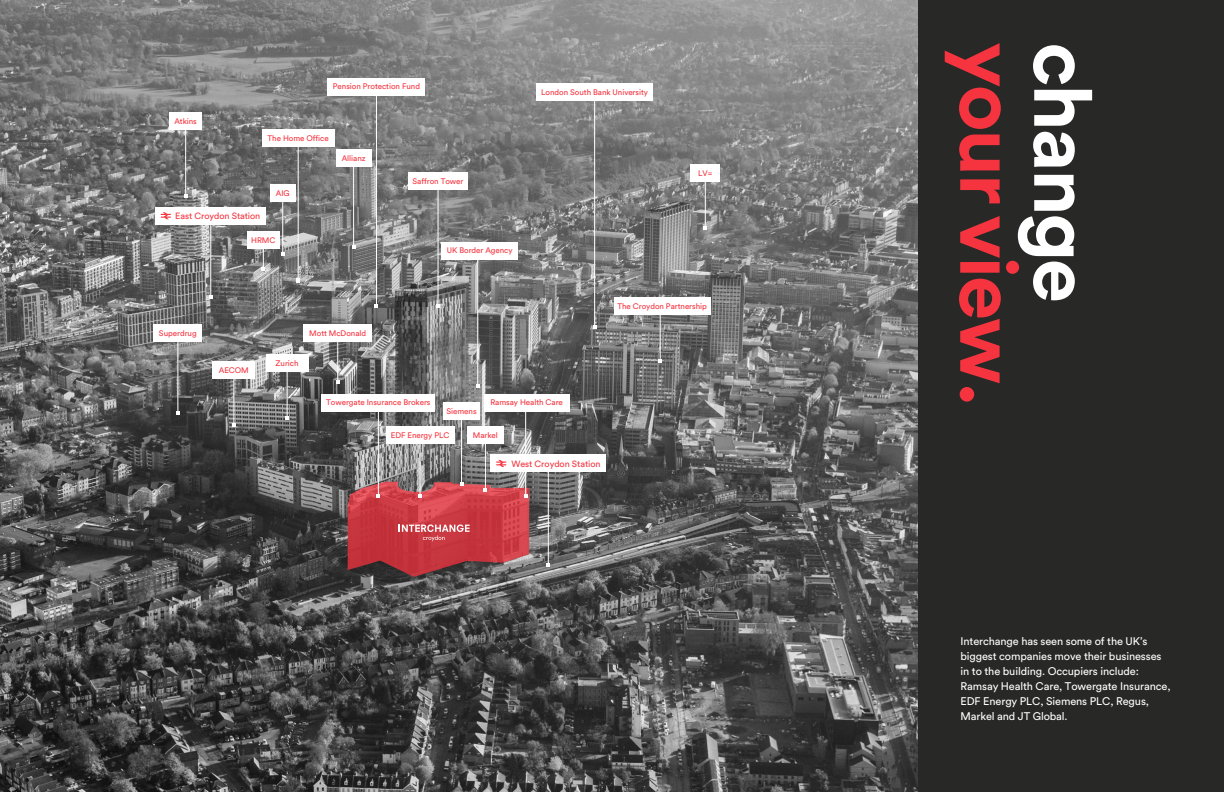
<style>
.page{position:relative;width:1224px;height:792px;background:#fff}
.page>*{position:absolute;margin:0;border:0;box-sizing:border-box;transform-origin:0 0}
.t1{font:700 80px "Circular Std";letter-spacing:-.03em;color:#f5343f}
.t2{font:700 80px "Circular Std";letter-spacing:-.03em;color:#fff}
.t3{font:11px/15px "Circular Std";letter-spacing:-.01em;color:#fff}
.t4{font:9px "Circular Std";letter-spacing:-.005em;color:#f5343f}
.t5{font:8px "Circular Std";letter-spacing:-.005em;color:#f5343f}
</style>
<div class="page">
<img style="left:0;top:0;width:918px;height:792px">
<hr style="left:548px;top:472px;width:1px;height:93px;background:#fff">
<svg style="left:546px;top:563px;width:4px;height:4px"></svg>
<div style="left:213px;top:361px;width:42px;height:17px;background:#fff"></div>
<div style="left:266px;top:354px;width:42px;height:17px;background:#fff"></div>
<hr style="left:233px;top:378px;width:1px;height:47px;background:#fff">
<svg style="left:232px;top:423px;width:4px;height:4px"></svg>
<hr style="left:287px;top:371px;width:1px;height:47px;background:#fff">
<svg style="left:285px;top:416px;width:4px;height:4px"></svg>
<div style="left:408px;top:173px;width:60px;height:17px;background:#fff"></div>
<hr style="left:438px;top:190px;width:1px;height:116px;background:#fff">
<svg style="left:436px;top:304px;width:4px;height:4px"></svg>
<div style="left:170px;top:112px;width:32px;height:17px;background:#fff"></div>
<hr style="left:185px;top:129px;width:1px;height:67px;background:#fff">
<svg style="left:184px;top:194px;width:4px;height:4px"></svg>
<div style="left:304px;top:325px;width:68px;height:17px;background:#fff"></div>
<div style="left:154px;top:325px;width:48px;height:17px;background:#fff"></div>
<hr style="left:337px;top:342px;width:1px;height:40px;background:#fff">
<svg style="left:336px;top:380px;width:4px;height:4px"></svg>
<hr style="left:177px;top:342px;width:1px;height:71px;background:#fff">
<svg style="left:176px;top:411px;width:4px;height:4px"></svg>
<div style="left:270px;top:185px;width:26px;height:17px;background:#fff"></div>
<hr style="left:282px;top:201px;width:1px;height:53px;background:#fff">
<svg style="left:281px;top:252px;width:4px;height:4px"></svg>
<hr style="left:263px;top:238px;width:1px;height:31px;background:#fff">
<svg style="left:261px;top:267px;width:4px;height:4px"></svg>
<div style="left:336px;top:150px;width:35px;height:17px;background:#fff"></div>
<hr style="left:353px;top:167px;width:1px;height:80px;background:#fff">
<svg style="left:352px;top:245px;width:4px;height:4px"></svg>
<div style="left:328px;top:78px;width:97px;height:17px;background:#fff"></div>
<div style="left:262px;top:129px;width:72px;height:17px;background:#fff"></div>
<div style="left:537px;top:84px;width:116px;height:17px;background:#fff"></div>
<hr style="left:376px;top:95px;width:1px;height:211px;background:#fff">
<svg style="left:374px;top:304px;width:4px;height:4px"></svg>
<hr style="left:594px;top:101px;width:1px;height:226px;background:#fff">
<svg style="left:593px;top:325px;width:4px;height:4px"></svg>
<hr style="left:298px;top:143px;width:1px;height:137px;background:#fff">
<svg style="left:296px;top:278px;width:4px;height:4px"></svg>
<div style="left:441px;top:242px;width:77px;height:17px;background:#fff"></div>
<div style="left:614px;top:298px;width:96px;height:17px;background:#fff"></div>
<div style="left:691px;top:164px;width:29px;height:17px;background:#fff"></div>
<hr style="left:705px;top:181px;width:1px;height:47px;background:#fff">
<svg style="left:703px;top:226px;width:4px;height:4px"></svg>
<div style="left:443px;top:403px;width:37px;height:17px;background:#fff"></div>
<div style="left:467px;top:426px;width:37px;height:17px;background:#fff"></div>
<hr style="left:420px;top:443px;width:1px;height:53px;background:#fff">
<hr style="left:378px;top:411px;width:1px;height:85px;background:#fff">
<hr style="left:461px;top:420px;width:1px;height:64px;background:#fff">
<hr style="left:525px;top:411px;width:1px;height:85px;background:#fff">
<hr style="left:485px;top:443px;width:1px;height:47px;background:#fff">
<svg style="left:348px;top:482px;width:181px;height:95px;background:#b9454b"></svg>
<hr style="left:477px;top:259px;width:1px;height:127px;background:#fff">
<svg style="left:476px;top:384px;width:4px;height:4px"></svg>
<hr style="left:660px;top:315px;width:1px;height:46px;background:#fff">
<svg style="left:658px;top:359px;width:4px;height:4px"></svg>
<div style="left:386px;top:426px;width:68px;height:17px;background:#fff"></div>
<div style="left:322px;top:394px;width:113px;height:17px;background:#fff"></div>
<div style="left:484px;top:394px;width:85px;height:17px;background:#fff"></div>
<div style="left:918px;top:0;width:306px;height:792px;background:#282827"></div>
<hr style="left:210px;top:224px;width:1px;height:73px;background:#fff">
<svg style="left:209px;top:295px;width:4px;height:4px"></svg>
<div style="left:155px;top:207px;width:111px;height:17px;background:#fff"></div>
<svg style="left:161px;top:212px;width:10px;height:7px"></svg>
<div style="left:247px;top:232px;width:32px;height:17px;background:#fff"></div>
<div style="left:490px;top:455px;width:116px;height:17px;background:#fff"></div>
<svg style="left:496px;top:460px;width:10px;height:7px"></svg>
<p class="t5" style="left:174px;top:116px;width:24px">Atkins</p>
<p class="t5" style="left:333px;top:82px;width:89px">Pension Protection Fund</p>
<p class="t5" style="left:268px;top:133px;width:63px">The Home Office</p>
<p class="t5" style="left:276px;top:189px;width:15px">AIG</p>
<p class="t5" style="left:342px;top:154px;width:25px">Allianz</p>
<p class="t5" style="left:413px;top:176px;width:52px">Saffron Tower</p>
<p class="t4" style="left:175px;top:210px;width:87px">East Croydon Station</p>
<p class="t5" style="left:251px;top:235px;width:26px">HRMC</p>
<p class="t5" style="left:159px;top:328px;width:39px">Superdrug</p>
<p class="t5" style="left:309px;top:328px;width:58px">Mott McDonald</p>
<p class="t5" style="left:219px;top:365px;width:32px">AECOM</p>
<p class="t5" style="left:276px;top:358px;width:25px">Zurich</p>
<p class="t5" style="left:447px;top:246px;width:67px">UK Border Agency</p>
<p class="t5" style="left:541px;top:87px;width:108px">London South Bank University</p>
<p class="t5" style="left:698px;top:168px;width:16px">LV=</p>
<p class="t5" style="left:617px;top:301px;width:91px">The Croydon Partnership</p>
<p class="t5" style="left:326px;top:398px;width:106px">Towergate Insurance Brokers</p>
<p class="t5" style="left:490px;top:398px;width:74px">Ramsay Health Care</p>
<p class="t5" style="left:446px;top:406px;width:32px">Siemens</p>
<p class="t5" style="left:391px;top:430px;width:60px">EDF Energy PLC</p>
<p class="t5" style="left:473px;top:430px;width:27px">Markel</p>
<p class="t4" style="left:511px;top:458px;width:91px">West Croydon Station</p>
<h1 class="t1" style="left:1040px;top:43px;width:366px;rotate:90deg">your view.</h1>
<h1 class="t2" style="left:1114px;top:43px;width:262px;rotate:90deg">change</h1>
<h2 class="t3" style="left:961px;top:634px;width:212px">Interchange has seen some of the UK’s biggest companies move their businesses in to the building. Occupiers include:<br>Ramsay Health Care, Towergate Insurance, EDF Energy PLC, Siemens PLC, Regus, Markel and JT Global.</h2>
</div>
